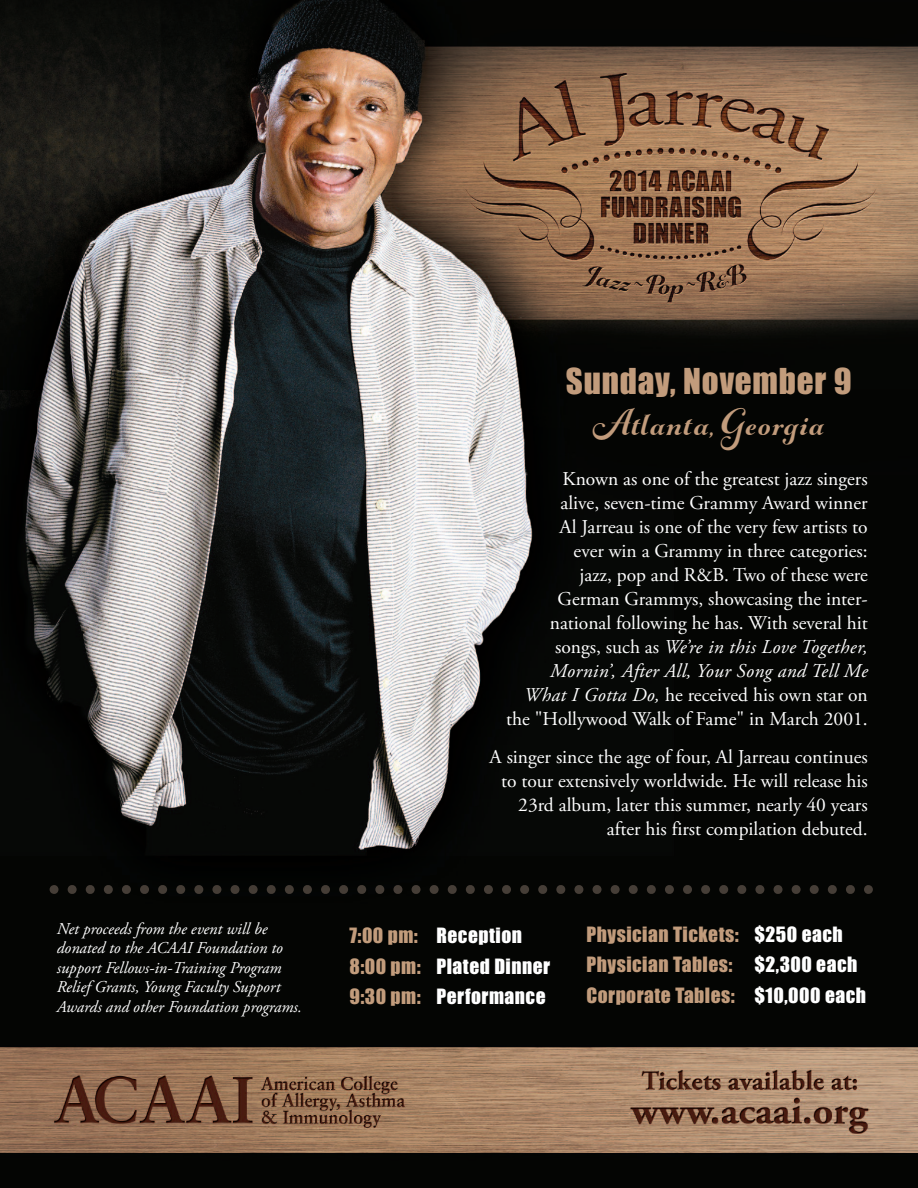
<style>
.page{position:relative;width:918px;height:1188px;background:#fff}
.page>*{position:absolute;margin:0;border:0;box-sizing:border-box;transform-origin:0 0}
.t1{font:700 43.5px "Gioviale";letter-spacing:.025em;color:#c29c7c}
.t2{font:33px "Impact";letter-spacing:.025em;color:#c29c7c}
.t3{font:19.5px/24px "Adobe Garamond Pro";color:#fff;text-align:right}
.t4{font:19.5px/30.6px "Impact";letter-spacing:.025em;color:#c29c7c}
.t5{font:19.5px/30.6px "Impact";letter-spacing:.025em;color:#fff}
.t6{font:italic 16.5px/19.5px "Adobe Garamond Pro";color:#fff}
.s1{font-style:italic}
.s2{color:#c29c7c}
.s3{color:#fff}
</style>
<div class="page">
<img style="left:0;top:0;width:918px;height:1188px">
<hr style="left:0;top:14px;width:1px;height:40px;background:#fff">
<img style="left:50px;top:885px;width:823px;height:9px">
<p class="t6" style="left:57px;top:920px;width:247px">Net proceeds from the event will be donated to the ACAAI Foundation to support Fellows-in-Training Program Relief Grants, Young Faculty Support Awards and other Foundation programs.</p>
<h2 class="t2" style="left:566px;top:364px;width:287px">Sunday, November 9</h2>
<h1 class="t1" style="left:593px;top:408px;width:233px">Atlanta, Georgia</h1>
<p class="t3" style="left:506px;top:469px;width:363px">Known as one of the greatest jazz singers<br>alive, seven-time Grammy Award winner<br>Al Jarreau is one of the very few artists to<br>ever win a Grammy in three categories:<br>jazz, pop and R&amp;B. Two of these were<br>German Grammys, showcasing the inter&shy;national following he has. With several hit songs, such as <span class="s1">We’re in this Love Together, Mornin’, After All, Your Song and Tell Me What I Gotta Do,</span> he received his own star on the "Hollywood Walk of Fame" in March 2001.</p>
<p class="t3" style="left:490px;top:747px;width:380px">A singer since the age of four, Al Jarreau continues to tour extensively worldwide. He will release his 23rd album, later this summer, nearly 40 years after his first compilation debuted.</p>
<p class="t5" style="left:349px;top:921px;width:202px"><span class="s2">7:00 pm:</span> Reception<br><span class="s2">8:00 pm:</span> Plated Dinner<br><span class="s2">9:30 pm:</span> Performance</p>
<p class="t4" style="left:586px;top:920px;width:281px">Physician Tickets: <span class="s3">$250 each<br></span>Physician Tables: <span class="s3">$2,300 each<br></span>Corporate Tables: <span class="s3">$10,000 each</span></p>
</div>
